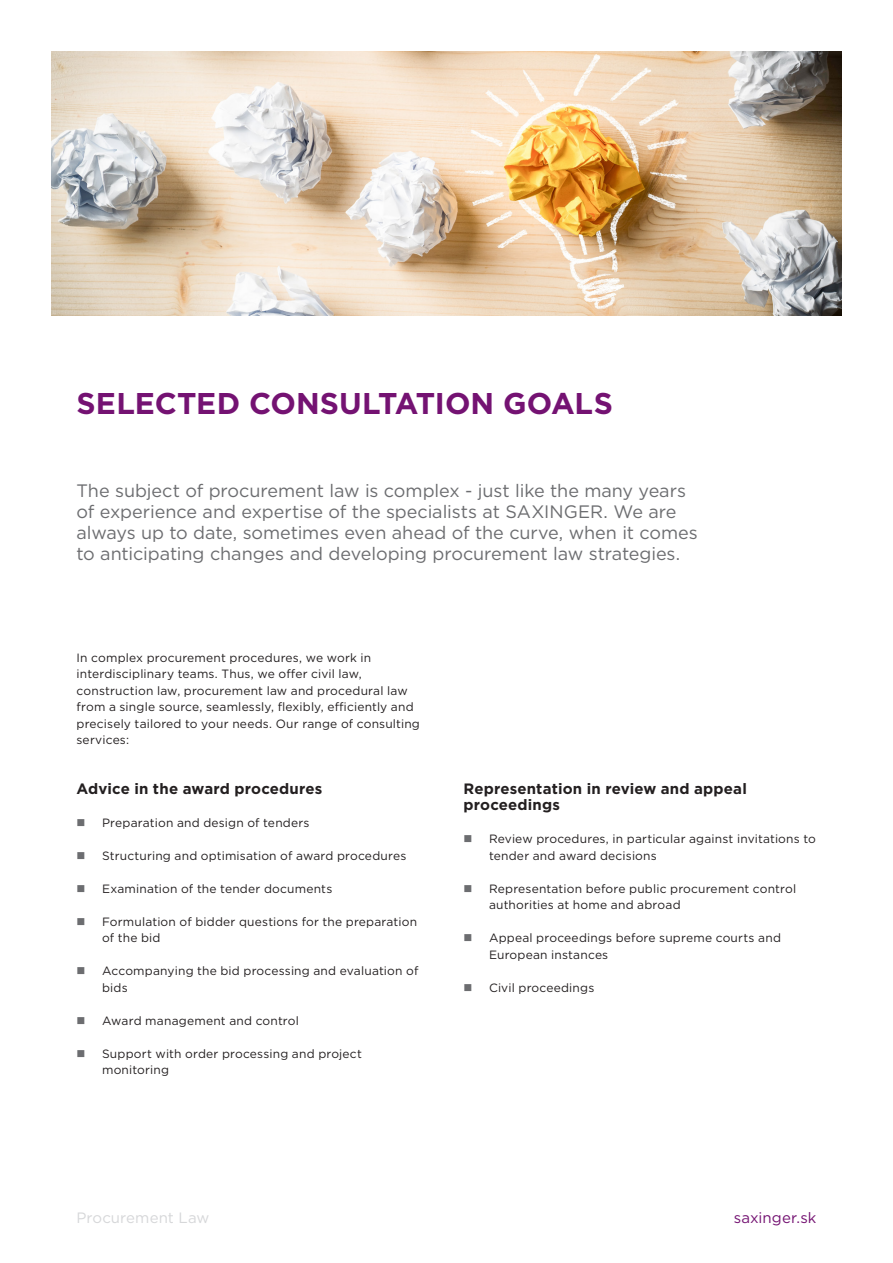
<style>
.page{position:relative;width:893px;height:1263px;background:#fff}
.page>*{position:absolute;margin:0;border:0;box-sizing:border-box;transform-origin:0 0}
.t1{font:700 30px "Gotham";color:#741272}
.Überschrift{font:18px/21px "Gotham";letter-spacing:-.005em;color:#6c6d70}
.Subtitel{font:700 15px/16.5px "Gotham";letter-spacing:.01em;color:#231f20}
.BF_Name{font:15px "Gotham";letter-spacing:.005em;color:#d6d7d9}
.t2{font:15px "Gotham";letter-spacing:.005em;color:#741272}
.Text{font:12px/16.5px "Gotham";letter-spacing:.015em;color:#231f20}
</style>
<div class="page">
<img style="left:51px;top:51px;width:791px;height:264px">
<h2 class="t1" style="left:77px;top:384px;width:538px">SELECTED CONSULTATION GOALS</h2>
<p class="Überschrift" style="left:77px;top:479px;width:623px">The subject of procurement law is complex - just like the many years of experience and expertise of the specialists at SAXINGER. We are always up to date, sometimes even ahead of the curve, when it comes to anticipating changes and developing procurement law strategies.</p>
<p class="Text" style="left:77px;top:649px;width:345px">In complex procurement procedures, we work in interdisciplinary teams. Thus, we offer civil law, construction law, procurement law and procedural law from a single source, seamlessly, flexibly, efficiently and precisely tailored to your needs. Our range of consulting services:</p>
<p class="Subtitel" style="left:77px;top:780px;width:247px">Advice in the award procedures</p>
<p class="Text" style="left:102px;top:814px;width:209px">Preparation and design of tenders</p>
<p class="Text" style="left:102px;top:847px;width:306px">Structuring and optimisation of award procedures</p>
<p class="Text" style="left:102px;top:880px;width:232px">Examination of the tender documents</p>
<p class="Text" style="left:102px;top:913px;width:317px">Formulation of bidder questions for the preparation of the bid</p>
<p class="Text" style="left:102px;top:962px;width:318px">Accompanying the bid processing and evaluation of bids</p>
<p class="Text" style="left:102px;top:1012px;width:198px">Award management and control</p>
<p class="Text" style="left:102px;top:1045px;width:261px">Support with order processing and project monitoring</p>
<p class="Subtitel" style="left:463px;top:780px;width:285px">Representation in review and appeal proceedings</p>
<p class="Text" style="left:489px;top:830px;width:328px">Review procedures, in particular against invitations to tender and award decisions</p>
<p class="Text" style="left:489px;top:880px;width:309px">Representation before public procurement control authorities at home and abroad</p>
<p class="Text" style="left:489px;top:929px;width:293px">Appeal proceedings before supreme courts and<br>European instances</p>
<p class="Text" style="left:489px;top:979px;width:107px">Civil proceedings</p>
<p class="BF_Name" style="left:77px;top:1208px;width:134px">Procurement Law</p>
<p class="t2" style="left:734px;top:1208px;width:84px">saxinger.sk</p>
</div>
